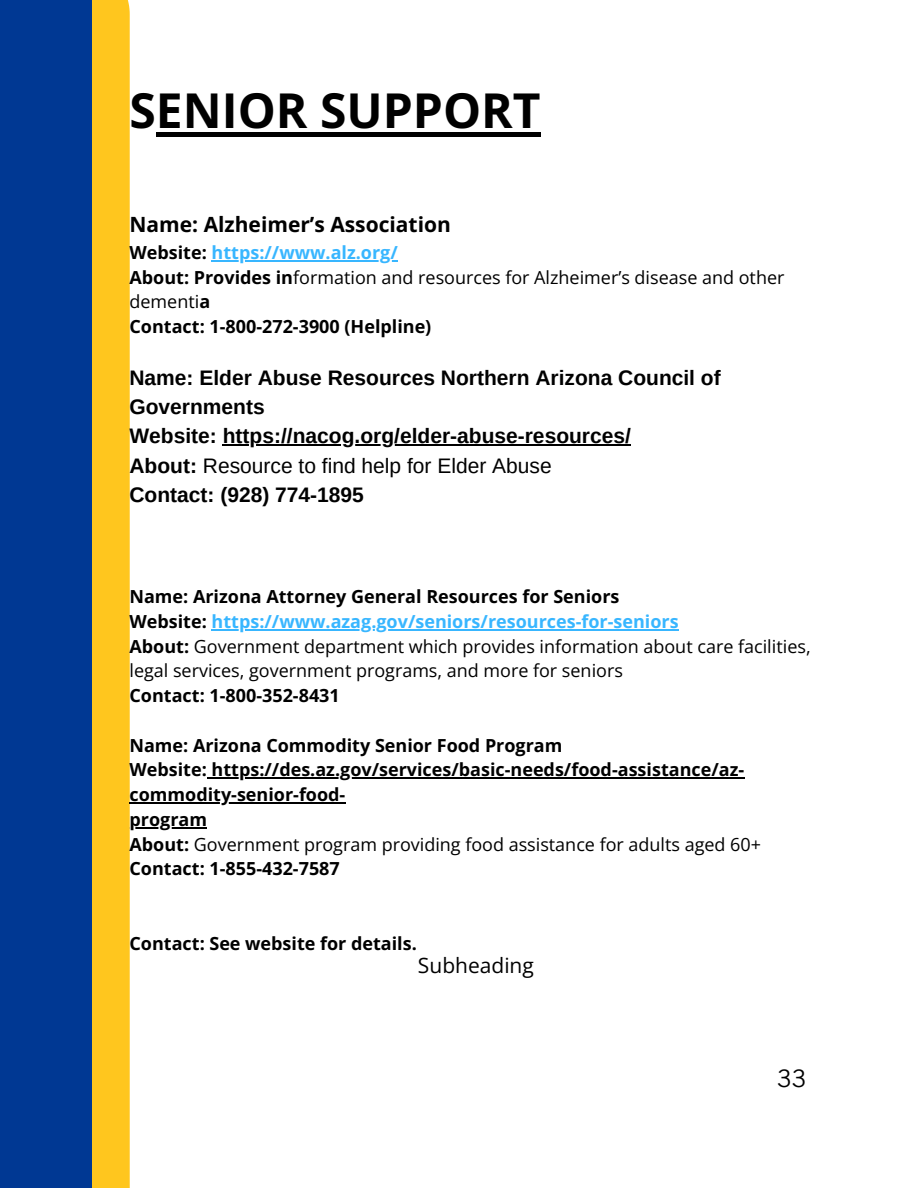
<style>
.page{position:relative;width:918px;height:1188px;background:#fff}
.page>*{position:absolute;margin:0;border:0;box-sizing:border-box;transform-origin:0 0}
.t1{font:700 48px "Open Sans";color:#000}
.t2{font:24.15px "Trade Gothic LT Pro";color:#000}
.t3{font:700 21px/29.2px "Arimo";color:#000}
.t4{font:21px/29.2px "Arimo";color:#000}
.t5{font:700 21px "Open Sans";color:#000}
.t6{font:21px "Open Sans";color:#000}
.t7{font:700 18px/24.8px "Open Sans";color:#000}
.t8{font:18px/24.8px "Open Sans";color:#000}
.t9{font:700 18px "Open Sans";color:#38b6ff}
.s1{color:#000}
.s2{font-weight:700}
.s3{font-weight:400}
.s4{color:#38b6ff}
</style>
<div class="page">
<div style="left:92px;top:0;width:38px;height:1188px;background:#ffc61e"></div>
<div style="left:0;top:0;width:92px;height:1188px;background:#003893"></div>
<hr style="left:156px;top:132px;width:385px;height:4px;background:#000">
<hr style="left:212px;top:260px;width:186px;height:1px;background:#38b6ff">
<hr style="left:223px;top:445px;width:408px;height:1px;background:#000">
<hr style="left:212px;top:629px;width:467px;height:1px;background:#38b6ff">
<hr style="left:207px;top:778px;width:538px;height:1px;background:#000">
<hr style="left:130px;top:802px;width:216px;height:1px;background:#000">
<hr style="left:130px;top:827px;width:77px;height:1px;background:#000">
<p class="t1" style="left:130px;top:77px;width:413px">SENIOR SUPPORT</p>
<h1 class="t5" style="left:130px;top:210px;width:323px">Name: Alzheimer’s Association</h1>
<p class="t9" style="left:130px;top:240px;width:270px"><span class="s1">Website:</span> https://www.alz.org/</p>
<p class="t8" style="left:130px;top:264px;width:657px"><span class="s2">About: Provides in</span>formation and resources for Alzheimer’s disease and other</p>
<p class="t7" style="left:130px;top:289px;width:303px"><span class="s3">dementi</span>a<br>Contact: 1-800-272-3900 (Helpline)</p>
<p class="t3" style="left:130px;top:363px;width:593px">Name: Elder Abuse Resources Northern Arizona Council of</p>
<p class="t3" style="left:130px;top:392px;width:503px">Governments<br>Website: https://nacog.org/elder-abuse-resources/</p>
<h2 class="t4" style="left:130px;top:451px;width:424px"><span class="s2">About:</span> Resource to find help for Elder Abuse<br><span class="s2">Contact: (928) 774-1895</span></h2>
<h2 class="t7" style="left:130px;top:584px;width:551px">Name: Arizona Attorney General Resources for Seniors<br>Website: <span class="s4">https://www.azag.gov/seniors/resources-for-seniors</span></h2>
<p class="t8" style="left:130px;top:633px;width:683px"><span class="s2">About:</span> Government department which provides information about care facilities,</p>
<p class="t8" style="left:130px;top:658px;width:495px">legal services, government programs, and more for seniors<br><span class="s2">Contact: 1-800-352-8431</span></p>
<p class="t7" style="left:130px;top:732px;width:434px">Name: Arizona Commodity Senior Food Program</p>
<p class="t7" style="left:130px;top:757px;width:616px">Website: https://des.az.gov/services/basic-needs/food-assistance/az-</p>
<p class="t7" style="left:130px;top:782px;width:217px">commodity-senior-food-</p>
<p class="t7" style="left:130px;top:807px;width:79px">program</p>
<p class="t8" style="left:130px;top:831px;width:633px"><span class="s2">About:</span> Government program providing food assistance for adults aged 60+</p>
<p class="t7" style="left:130px;top:856px;width:212px">Contact: 1-855-432-7587</p>
<h3 class="t7" style="left:130px;top:930px;width:289px">Contact: See website for details.</h3>
<h2 class="t6" style="left:418px;top:950px;width:117px">Subheading</h2>
<p class="t2" style="left:777px;top:1069px;width:31px">33</p>
</div>
